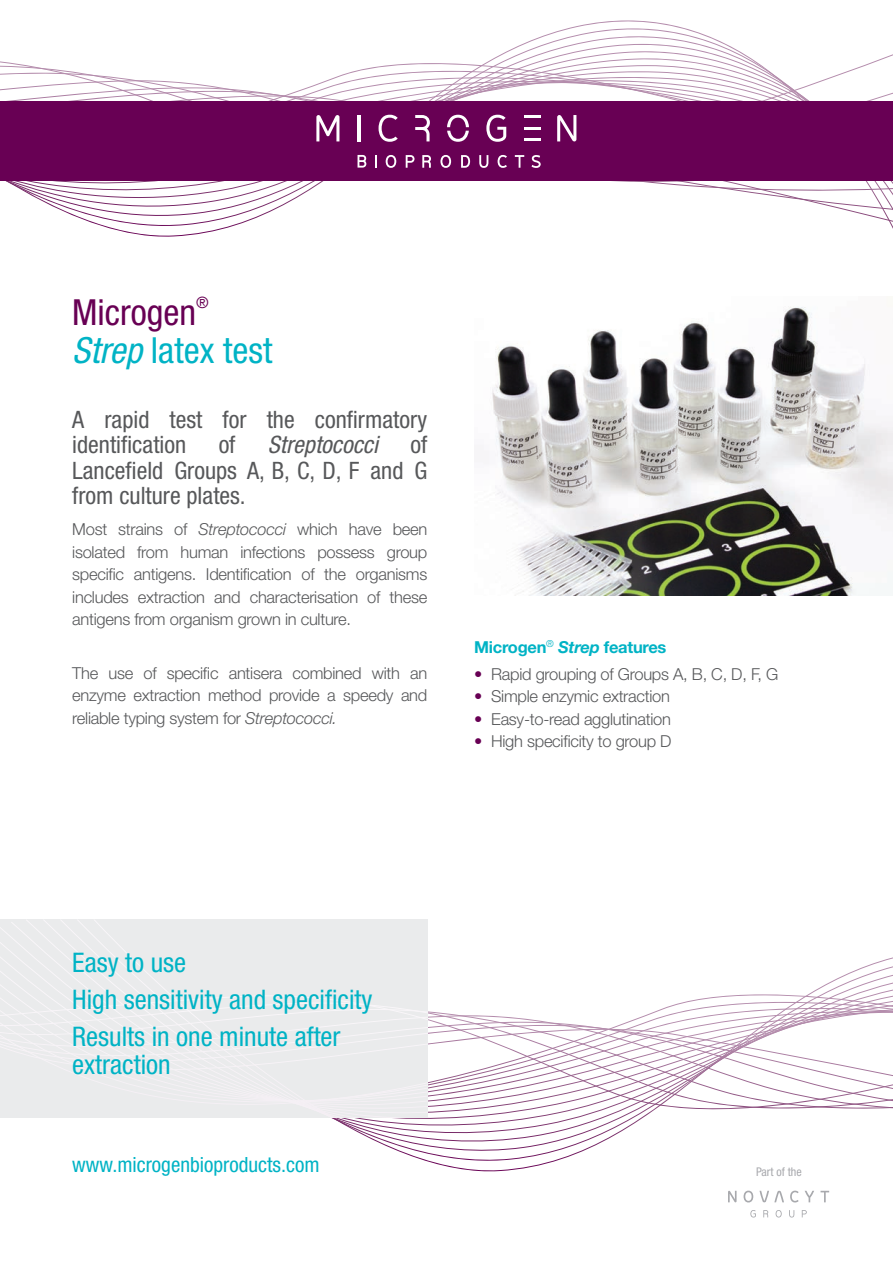
<style>
.page{position:relative;width:893px;height:1263px;background:#fff}
.page>*{position:absolute;margin:0;border:0;box-sizing:border-box;transform-origin:0 0}
.t1{font:condensed 36px "Helvetica Neue";color:#00b3c5}
.t2{font:condensed 36px "Helvetica Neue";color:#680054}
.t3{font:condensed 27px/37px "Helvetica Neue";color:#00b3c5}
.t4{font:condensed 24px/25.5px "Helvetica Neue";color:#57585a}
.t5{font:italic condensed 24px "Helvetica Neue";color:#57585a}
.t6{font:condensed 21px "Helvetica Neue";color:#00b3c5}
.t7{font:300 16.5px/22.5px "Helvetica Neue LT";letter-spacing:-.015em;color:#57585a;text-align:justify}
.t8{font:700 16.5px "Helvetica Neue LT";letter-spacing:-.015em;color:#00b3c5}
.t9{font:condensed 15.75px "Helvetica Neue";color:#680054}
.t10{font:condensed 12px "Helvetica Neue";color:#a8a9ad}
.s1{font-style:italic}
.s2{font-family:"Helvetica Neue";font-style:italic}
.s3{color:#680054}
</style>
<div class="page">
<svg style="left:0;top:54px;width:893px;height:12px"></svg>
<svg style="left:0;top:66px;width:864px;height:7px"></svg>
<svg style="left:0;top:73px;width:845px;height:7px"></svg>
<svg style="left:37px;top:80px;width:788px;height:6px"></svg>
<svg style="left:4px;top:86px;width:805px;height:3px"></svg>
<svg style="left:0;top:89px;width:893px;height:133px"></svg>
<svg style="left:750px;top:1210px;width:6px;height:7px"></svg>
<svg style="left:763px;top:1210px;width:5px;height:7px"></svg>
<svg style="left:776px;top:1210px;width:6px;height:7px"></svg>
<svg style="left:789px;top:1210px;width:5px;height:7px"></svg>
<svg style="left:802px;top:1210px;width:5px;height:7px"></svg>
<svg style="left:728px;top:1191px;width:9px;height:11px"></svg>
<svg style="left:744px;top:1190px;width:9px;height:12px"></svg>
<svg style="left:790px;top:1190px;width:9px;height:12px"></svg>
<svg style="left:805px;top:1191px;width:9px;height:11px"></svg>
<svg style="left:820px;top:1191px;width:9px;height:11px"></svg>
<svg style="left:759px;top:1191px;width:25px;height:11px"></svg>
<div style="left:0;top:101px;width:893px;height:80px;background:#680054"></div>
<svg style="left:316px;top:115px;width:23px;height:26px"></svg>
<hr style="left:357px;top:115px;width:3px;height:26px;background:#fff">
<svg style="left:379px;top:115px;width:19px;height:27px"></svg>
<svg style="left:486px;top:115px;width:20px;height:27px"></svg>
<svg style="left:557px;top:115px;width:19px;height:26px"></svg>
<hr style="left:524px;top:138px;width:17px;height:3px;background:#fff">
<hr style="left:524px;top:127px;width:17px;height:3px;background:#fff">
<hr style="left:524px;top:115px;width:17px;height:3px;background:#fff">
<svg style="left:415px;top:115px;width:15px;height:26px"></svg>
<svg style="left:358px;top:155px;width:8px;height:13px"></svg>
<svg style="left:375px;top:155px;width:2px;height:13px"></svg>
<svg style="left:386px;top:155px;width:10px;height:13px"></svg>
<svg style="left:406px;top:155px;width:8px;height:13px"></svg>
<svg style="left:422px;top:155px;width:9px;height:13px"></svg>
<svg style="left:440px;top:155px;width:11px;height:13px"></svg>
<svg style="left:461px;top:155px;width:9px;height:13px"></svg>
<svg style="left:479px;top:155px;width:9px;height:13px"></svg>
<svg style="left:498px;top:155px;width:9px;height:13px"></svg>
<svg style="left:515px;top:155px;width:9px;height:13px"></svg>
<svg style="left:531px;top:155px;width:10px;height:13px"></svg>
<svg style="left:447px;top:115px;width:22px;height:27px"></svg>
<img style="left:492px;top:307px;width:401px;height:288px">
<svg style="left:331px;top:1112px;width:320px;height:44px"></svg>
<svg style="left:427px;top:989px;width:466px;height:12px"></svg>
<svg style="left:427px;top:1001px;width:466px;height:111px"></svg>
<svg style="left:427px;top:1009px;width:466px;height:100px"></svg>
<svg style="left:427px;top:1014px;width:466px;height:94px"></svg>
<svg style="left:427px;top:1089px;width:466px;height:12px"></svg>
<svg style="left:427px;top:1020px;width:466px;height:69px"></svg>
<svg style="left:427px;top:1022px;width:466px;height:64px"></svg>
<div style="left:0;top:919px;width:427px;height:199px;background:#eaebec"></div>
<h1 class="t2" style="left:72px;top:291px;width:125px">Microgen</h1>
<p class="t9" style="left:196px;top:294px;width:14px">®</p>
<h1 class="t1" style="left:72px;top:329px;width:202px"><span class="s1">Strep</span> latex test</h1>
<h3 class="t4" style="left:72px;top:406px;width:357px">A rapid test for the confirmatory identification</h3>
<h3 class="t4" style="left:219px;top:432px;width:18px">of</h3>
<h3 class="t5" style="left:268px;top:431px;width:112px">Streptococci</h3>
<h3 class="t4" style="left:72px;top:432px;width:357px;text-align:justify;text-indent:338px">of Lancefield Groups A, B, C, D, F and G from culture plates.</h3>
<p class="t7" style="left:72px;top:518px;width:357px">Most strains of <span class="s2">Streptococci</span> which have been isolated from human infections possess group specific antigens. Identification of the organisms includes extraction and characterisation of these antigens from organism grown in culture.</p>
<p class="t7" style="left:72px;top:661px;width:357px">The use of specific antisera combined with an enzyme extraction method provide a speedy and reliable typing system for <span class="s2">Streptococci.</span></p>
<p class="t8" style="left:474px;top:637px;width:194px">Microgen<sup>®</sup> <span class="s2">Strep</span> features</p>
<p class="t7" style="left:474px;top:662px;width:306px"><span class="s3">•</span> Rapid grouping of Groups A, B, C, D, F, G</p>
<p class="t7" style="left:474px;top:685px;width:197px"><span class="s3">•</span> Simple enzymic extraction</p>
<p class="t7" style="left:474px;top:707px;width:198px"><span class="s3">•</span> Easy-to-read agglutination</p>
<p class="t7" style="left:474px;top:730px;width:199px"><span class="s3">•</span> High specificity to group D</p>
<h2 class="t3" style="left:72px;top:943px;width:302px">Easy to use<br>High sensitivity and specificity<br>Results in one minute after</h2>
<h2 class="t3" style="left:72px;top:1046px;width:100px">extraction</h2>
<p class="t6" style="left:72px;top:1153px;width:249px">www.microgenbioproducts.com</p>
<p class="t10" style="left:756px;top:1164px;width:47px">Part of the</p>
</div>
